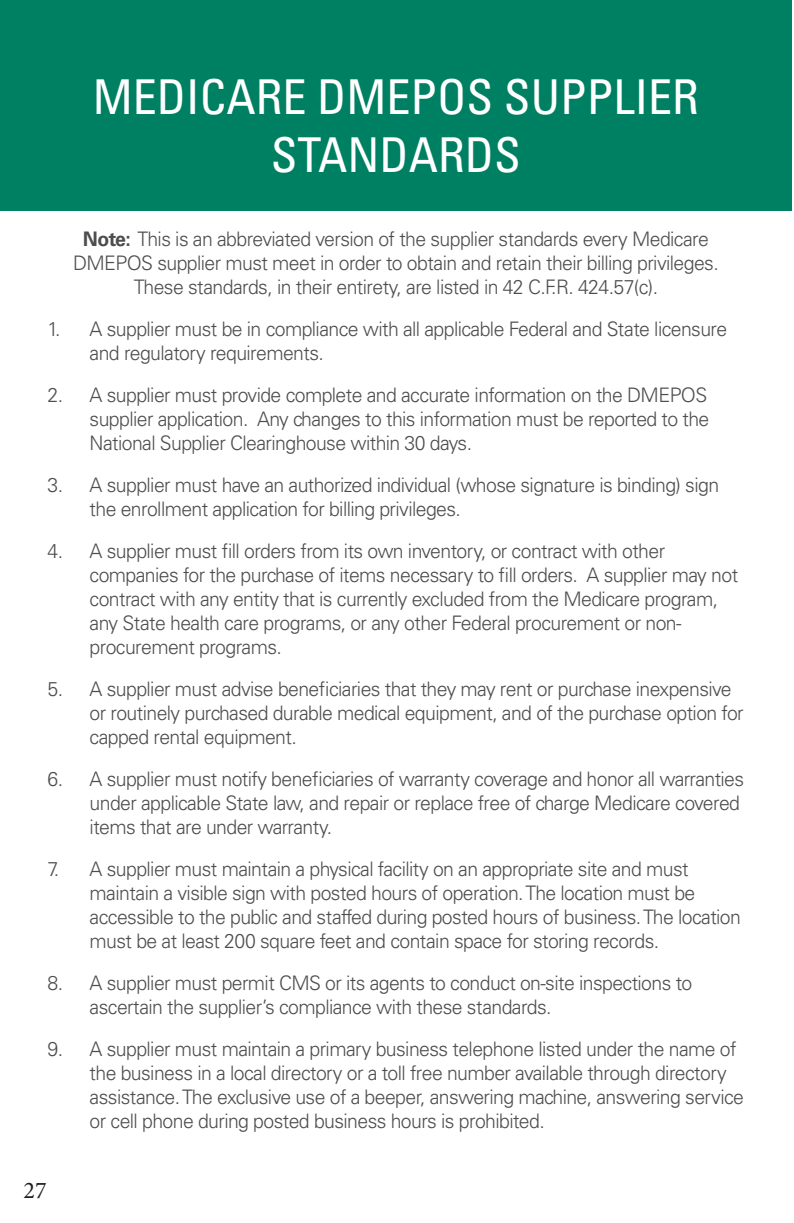
<style>
.page{position:relative;width:794px;height:1223px;background:#fff}
.page>*{position:absolute;margin:0;border:0;box-sizing:border-box;transform-origin:0 0}
.t1{font:condensed 48px/57.6px "Univers LT Std";color:#fff;text-align:center}
.t2{font:24px "Minion Pro";color:#231f20}
.t3{font:300 20px/24px "Univers LT Std";letter-spacing:-.03em;color:#4d4d4f}
.s1{font-weight:700}
</style>
<div class="page">
<div style="left:0;top:0;width:792px;height:211px;background:#008062"></div>
<p class="t1" style="left:93px;top:68px;width:607px">MEDICARE DMEPOS SUPPLIER<br>STANDARDS</p>
<p class="t3" style="left:73px;top:227px;width:647px;text-align:center"><span class="s1">Note:</span> This is an abbreviated version of the supplier standards every Medicare<br>DMEPOS supplier must meet in order to obtain and retain their billing privileges.<br>These standards, in their entirety, are listed in 42 C.F.R. 424.57(c).</p>
<p class="t3" style="left:90px;top:317px;width:639px;text-indent:-42px">1. A supplier must be in compliance with all applicable Federal and State licensure and regulatory requirements.</p>
<p class="t3" style="left:90px;top:383px;width:621px;text-align:justify;text-indent:-42px">2. A supplier must provide complete and accurate information on the DMEPOS supplier application. Any changes to this information must be reported to the National Supplier Clearinghouse within 30 days.</p>
<p class="t3" style="left:90px;top:473px;width:630px;text-indent:-42px">3. A supplier must have an authorized individual (whose signature is binding) sign the enrollment application for billing privileges.</p>
<p class="t3" style="left:90px;top:539px;width:649px;text-indent:-42px">4. A supplier must fill orders from its own inventory, or contract with other companies for the purchase of items necessary to fill orders. A supplier may not contract with any entity that is currently excluded from the Medicare program, any State health care programs, or any other Federal procurement or non&shy;procurement programs.</p>
<p class="t3" style="left:90px;top:677px;width:655px;text-indent:-42px">5. A supplier must advise beneficiaries that they may rent or purchase inexpensive or routinely purchased durable medical equipment, and of the purchase option for capped rental equipment.</p>
<p class="t3" style="left:90px;top:767px;width:656px;text-indent:-42px">6. A supplier must notify beneficiaries of warranty coverage and honor all warranties under applicable State law, and repair or replace free of charge Medicare covered items that are under warranty.</p>
<p class="t3" style="left:90px;top:857px;width:652px;text-indent:-42px">7. A supplier must maintain a physical facility on an appropriate site and must maintain a visible sign with posted hours of operation. The location must be accessible to the public and staffed during posted hours of business. The location must be at least 200 square feet and contain space for storing records.</p>
<p class="t3" style="left:90px;top:971px;width:604px;text-indent:-42px">8. A supplier must permit CMS or its agents to conduct on-site inspections to ascertain the supplier’s compliance with these standards.</p>
<p class="t3" style="left:90px;top:1037px;width:655px;text-indent:-42px">9. A supplier must maintain a primary business telephone listed under the name of the business in a local directory or a toll free number available through directory assistance. The exclusive use of a beeper, answering machine, answering service or cell phone during posted business hours is prohibited.</p>
<p class="t2" style="left:24px;top:1174px;width:25px">27</p>
</div>
